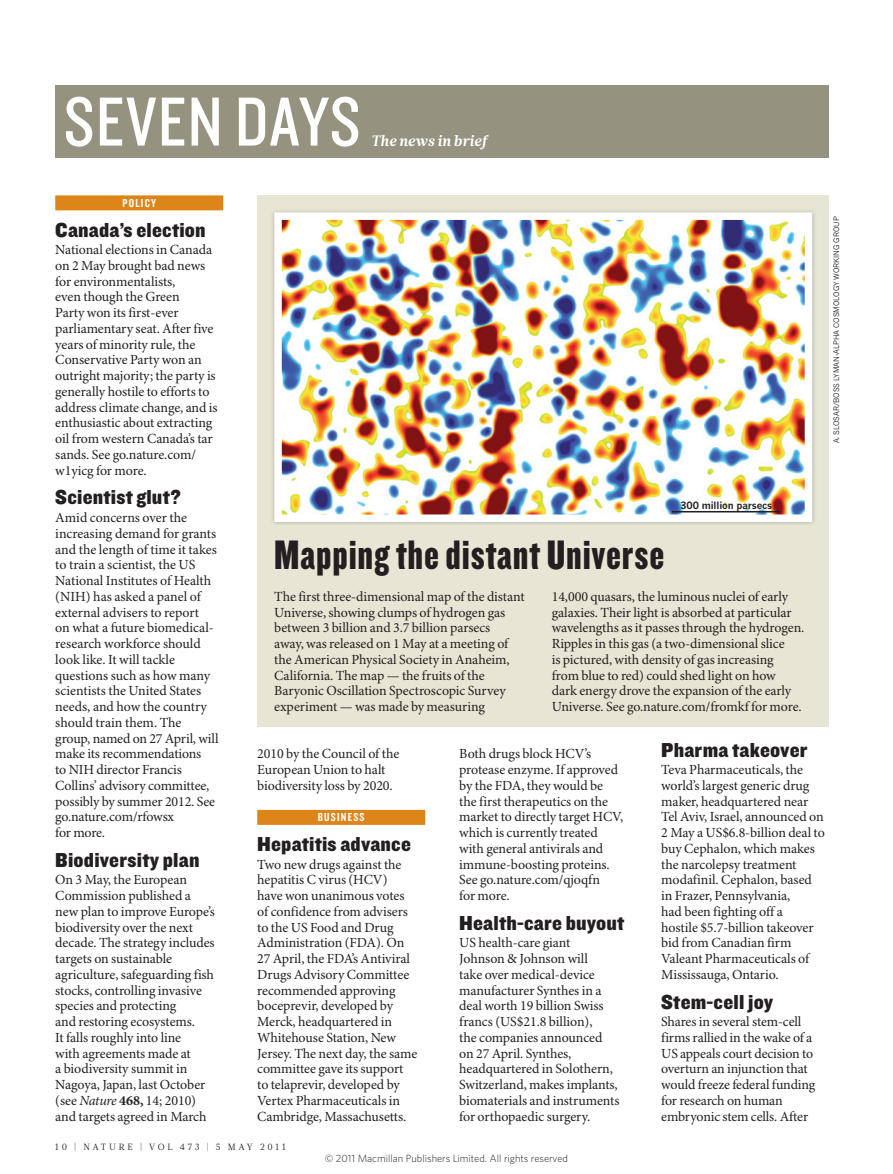
<style>
.page{position:relative;width:893px;height:1174px;background:#fff}
.page>*{position:absolute;margin:0;border:0;box-sizing:border-box;transform-origin:0 0}
.SECTION_HEADING_BOXE{font:72px "Knockout 29 Junior Ltweight";letter-spacing:.02em;color:#fff}
.BRIEFS_BOX_HEAD{font:42.75px "Knockout 69 Full Liteweight";letter-spacing:.02em;color:#231f20}
.BRIEFS_HEAD_14{font:21px "Knockout 71 Full Middlewt";letter-spacing:.01em;color:#231f20}
.t1{font:italic 700 15px "Glosa Math";letter-spacing:.01em;color:#fff}
.BODY_TEXT_R_L_1ST_PA{font:13.95px/15.8px "Minion Pro";letter-spacing:-.005em;color:#231f20}
.BRIEFS_SUBJECT_STRAP{font:12px "Knockout 49 Liteweight";letter-spacing:.1em;color:#fff}
.t2{font:300 10.5px "Whitney";color:#231f20}
.t3{font:700 9.9px "News Gothic MTOT";letter-spacing:-.01em;color:#231f20}
.t4{font:9px "Glosa Math";letter-spacing:.3em;color:#231f20}
.PIC_CREDIT{font:7.5px "News Gothic MTOT";color:#231f20}
.s1{font-style:italic}
.s2{font-weight:700}
</style>
<div class="page">
<div style="left:257px;top:195px;width:572px;height:532px;background:#e7e5d4"></div>
<div style="left:269px;top:208px;width:547px;height:318px;background:#dad8c8"></div>
<img style="left:283px;top:221px;width:520px;height:292px">
<hr style="left:672px;top:511px;width:108px;height:1px;background:#231f20">
<div style="left:274px;top:212px;width:538px;height:310px;border:8px solid #fff"></div>
<div style="left:55px;top:195px;width:168px;height:15px;background:#dd8519"></div>
<div style="left:257px;top:810px;width:168px;height:15px;background:#dd8519"></div>
<div style="left:55px;top:85px;width:774px;height:72px;background:#95937f"></div>
<p class="SECTION_HEADING_BOXE" style="left:64px;top:75px;width:298px">SEVEN DAYS</p>
<p class="t1" style="left:371px;top:130px;width:117px">The news in brief</p>
<p class="BRIEFS_SUBJECT_STRAP" style="left:123px;top:195px;width:35px">POLICY</p>
<p class="BRIEFS_HEAD_14" style="left:55px;top:215px;width:152px">Canada’s election</p>
<p class="BODY_TEXT_R_L_1ST_PA" style="left:55px;top:242px;width:164px">National elections in Canada on 2 May brought bad news for environmentalists,<br>even though the Green<br>Party won its first-ever parliamentary seat. After five years of minority rule, the<br>Conservative Party won an outright majority; the party is generally hostile to efforts to address climate change, and is enthusiastic about extracting oil from western Canada’s tar sands. See go.nature.com/ w1yicg for more.</p>
<p class="BRIEFS_HEAD_14" style="left:55px;top:483px;width:127px">Scientist glut?</p>
<p class="BODY_TEXT_R_L_1ST_PA" style="left:55px;top:510px;width:165px">Amid concerns over the increasing demand for grants and the length of time it takes to train a scientist, the US<br>National Institutes of Health (NIH) has asked a panel of external advisers to report<br>on what a future biomedical&shy;research workforce should look like. It will tackle questions such as how many scientists the United States needs, and how the country should train them. The group, named on 27 April, will make its recommendations<br>to NIH director Francis<br>Collins’ advisory committee, possibly by summer 2012. See go.nature.com/rfowsx<br>for more.</p>
<p class="BRIEFS_HEAD_14" style="left:55px;top:845px;width:146px">Biodiversity plan</p>
<p class="BODY_TEXT_R_L_1ST_PA" style="left:55px;top:872px;width:161px">On 3 May, the European<br>Commission published a new plan to improve Europe’s biodiversity over the next decade. The strategy includes targets on sustainable agriculture, safeguarding fish stocks, controlling invasive species and protecting<br>and restoring ecosystems.<br>It falls roughly into line<br>with agreements made at<br>a biodiversity summit in<br>Nagoya, Japan, last October (see <span class="s1">Nature</span> <span class="s2">468,</span> 14; 2010) and targets agreed in March</p>
<p class="BRIEFS_BOX_HEAD" style="left:274px;top:528px;width:392px">Mapping the distant Universe</p>
<p class="t3" style="left:680px;top:499px;width:93px">300 million parsecs</p>
<p class="BODY_TEXT_R_L_1ST_PA" style="left:274px;top:589px;width:252px">The first three-dimensional map of the distant Universe, showing clumps of hydrogen gas between 3 billion and 3.7 billion parsecs<br>away, was released on 1 May at a meeting of the American Physical Society in Anaheim, California. The map — the fruits of the Baryonic Oscillation Spectroscopic Survey experiment — was made by measuring</p>
<p class="BODY_TEXT_R_L_1ST_PA" style="left:552px;top:589px;width:254px">14,000 quasars, the luminous nuclei of early galaxies. Their light is absorbed at particular wavelengths as it passes through the hydrogen.<br>Ripples in this gas (a two-dimensional slice<br>is pictured, with density of gas increasing from blue to red) could shed light on how dark energy drove the expansion of the early Universe. See go.nature.com/fromkf for more.</p>
<p class="BODY_TEXT_R_L_1ST_PA" style="left:257px;top:746px;width:144px">2010 by the Council of the<br>European Union to halt biodiversity loss by 2020.</p>
<p class="BRIEFS_SUBJECT_STRAP" style="left:318px;top:809px;width:48px">BUSINESS</p>
<p class="BRIEFS_HEAD_14" style="left:257px;top:830px;width:155px">Hepatitis advance</p>
<p class="BODY_TEXT_R_L_1ST_PA" style="left:257px;top:857px;width:162px">Two new drugs against the hepatitis C virus (HCV)<br>have won unanimous votes of confidence from advisers to the US Food and Drug<br>Administration (FDA). On<br>27 April, the FDA’s Antiviral<br>Drugs Advisory Committee recommended approving boceprevir, developed by<br>Merck, headquartered in<br>Whitehouse Station, New<br>Jersey. The next day, the same committee gave its support to telaprevir, developed by<br>Vertex Pharmaceuticals in<br>Cambridge, Massachusetts.</p>
<p class="BODY_TEXT_R_L_1ST_PA" style="left:459px;top:746px;width:165px">Both drugs block HCV’s protease enzyme. If approved by the FDA, they would be the first therapeutics on the market to directly target HCV, which is currently treated with general antivirals and immune-boosting proteins.<br>See go.nature.com/qjoqfn<br>for more.</p>
<p class="BRIEFS_HEAD_14" style="left:459px;top:908px;width:167px">Health-care buyout</p>
<p class="BODY_TEXT_R_L_1ST_PA" style="left:459px;top:935px;width:162px">US health-care giant<br>Johnson &amp; Johnson will<br>take over medical-device manufacturer Synthes in a deal worth 19 billion Swiss francs (US$21.8 billion),<br>the companies announced on 27 April. Synthes, headquartered in Solothern,<br>Switzerland, makes implants, biomaterials and instruments for orthopaedic surgery.</p>
<p class="BRIEFS_HEAD_14" style="left:661px;top:735px;width:148px">Pharma takeover</p>
<p class="BODY_TEXT_R_L_1ST_PA" style="left:661px;top:762px;width:165px">Teva Pharmaceuticals, the world’s largest generic drug maker, headquartered near<br>Tel Aviv, Israel, announced on<br>2 May a US$6.8-billion deal to buy Cephalon, which makes the narcolepsy treatment modafinil. Cephalon, based in Frazer, Pennsylvania,<br>had been fighting off a<br>hostile $5.7-billion takeover bid from Canadian firm<br>Valeant Pharmaceuticals of<br>Mississauga, Ontario.</p>
<p class="BRIEFS_HEAD_14" style="left:661px;top:987px;width:114px">Stem-cell joy</p>
<p class="BODY_TEXT_R_L_1ST_PA" style="left:661px;top:1014px;width:156px">Shares in several stem-cell firms rallied in the wake of a<br>US appeals court decision to overturn an injunction that would freeze federal funding for research on human embryonic stem cells. After</p>
<p class="t4" style="left:55px;top:1141px;width:232px">10 | NATURE | VOL 473 | 5 MAY 2011</p>
<p class="t2" style="left:325px;top:1151px;width:245px">© 2011 Macmillan Publishers Limited. All rights reserved</p>
<p class="PIC_CREDIT" style="left:832px;top:443px;width:228px;rotate:-90deg">A. SLOSAR/BOSS LYMAN-ALPHA COSMOLOGY WORKING GROUP</p>
</div>
